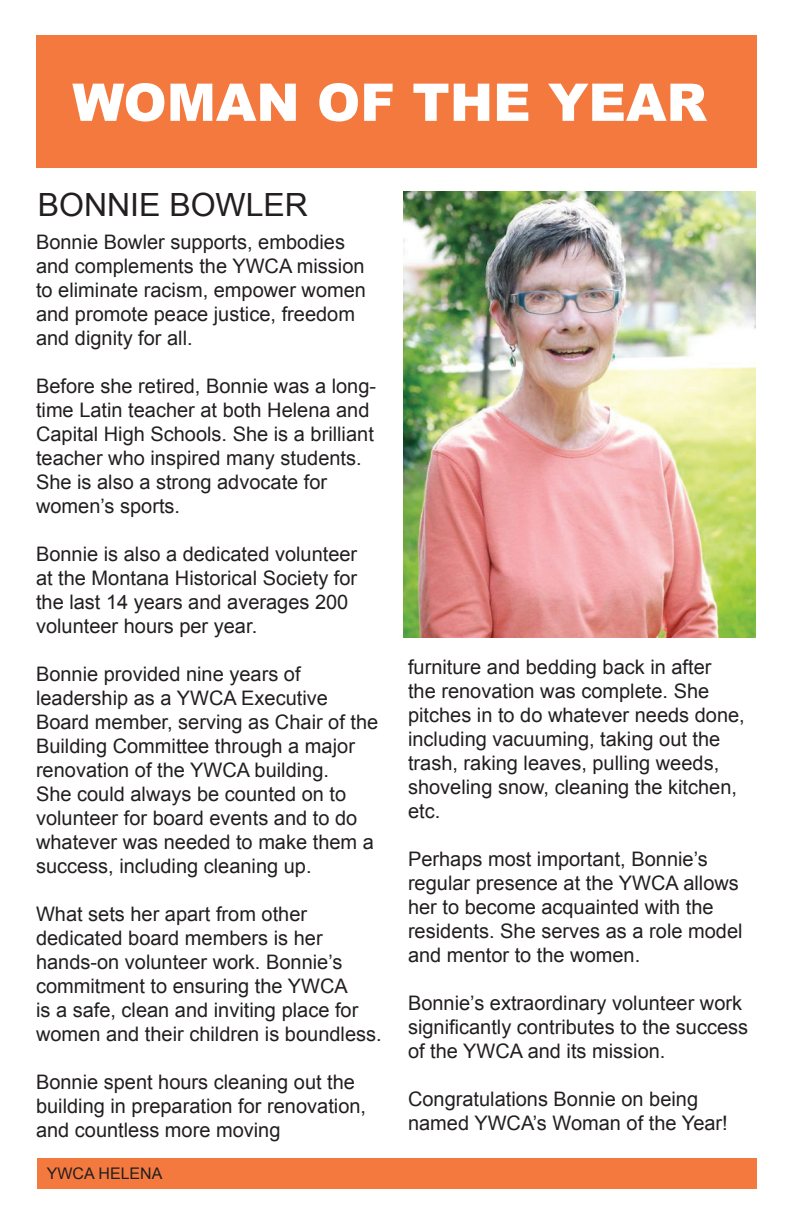
<style>
.page{position:relative;width:792px;height:1224px;background:#fff}
.page>*{position:absolute;margin:0;border:0;box-sizing:border-box;transform-origin:0 0}
.t1{font:900 52px "Arial";color:#fff}
.t2{font:32px "Arial";color:#231f20}
.t3{font:20px/24px "Arial";color:#231f20}
.t4{font:16px "Arial";color:#231f20}
</style>
<div class="page">
<div style="left:36px;top:36px;width:721px;height:132px;background:#f4793e"></div>
<div style="left:37px;top:1158px;width:720px;height:30px;background:#f4793e"></div>
<img style="left:403px;top:191px;width:353px;height:447px">
<h1 class="t1" style="left:72px;top:65px;width:636px">WOMAN OF THE YEAR</h1>
<h2 class="t2" style="left:38px;top:183px;width:272px">BONNIE BOWLER</h2>
<p class="t3" style="left:36px;top:230px;width:332px">Bonnie Bowler supports, embodies and complements the YWCA mission to eliminate racism, empower women and promote peace justice, freedom and dignity for all.</p>
<p class="t3" style="left:36px;top:374px;width:342px">Before she retired, Bonnie was a long&shy;time Latin teacher at both Helena and Capital High Schools. She is a brilliant teacher who inspired many students.<br>She is also a strong advocate for women’s sports.</p>
<p class="t3" style="left:36px;top:542px;width:323px">Bonnie is also a dedicated volunteer at the Montana Historical Society for the last 14 years and averages 200 volunteer hours per year.</p>
<p class="t3" style="left:36px;top:662px;width:344px">Bonnie provided nine years of leadership as a YWCA Executive Board member, serving as Chair of the Building Committee through a major renovation of the YWCA building.<br>She could always be counted on to volunteer for board events and to do whatever was needed to make them a success, including cleaning up.</p>
<p class="t3" style="left:36px;top:902px;width:347px">What sets her apart from other dedicated board members is her hands-on volunteer work. Bonnie’s commitment to ensuring the YWCA<br>is a safe, clean and inviting place for women and their children is boundless.</p>
<p class="t3" style="left:36px;top:1070px;width:332px">Bonnie spent hours cleaning out the building in preparation for renovation, and countless more moving</p>
<p class="t4" style="left:47px;top:1163px;width:117px">YWCA HELENA</p>
<p class="t3" style="left:408px;top:655px;width:338px">furniture and bedding back in after<br>the renovation was complete. She pitches in to do whatever needs done, including vacuuming, taking out the trash, raking leaves, pulling weeds, shoveling snow, cleaning the kitchen, etc.</p>
<p class="t3" style="left:408px;top:847px;width:336px">Perhaps most important, Bonnie’s regular presence at the YWCA allows her to become acquainted with the residents. She serves as a role model and mentor to the women.</p>
<p class="t3" style="left:408px;top:991px;width:342px">Bonnie’s extraordinary volunteer work significantly contributes to the success of the YWCA and its mission.</p>
<p class="t3" style="left:408px;top:1087px;width:321px">Congratulations Bonnie on being named YWCA’s Woman of the Year!</p>
</div>
